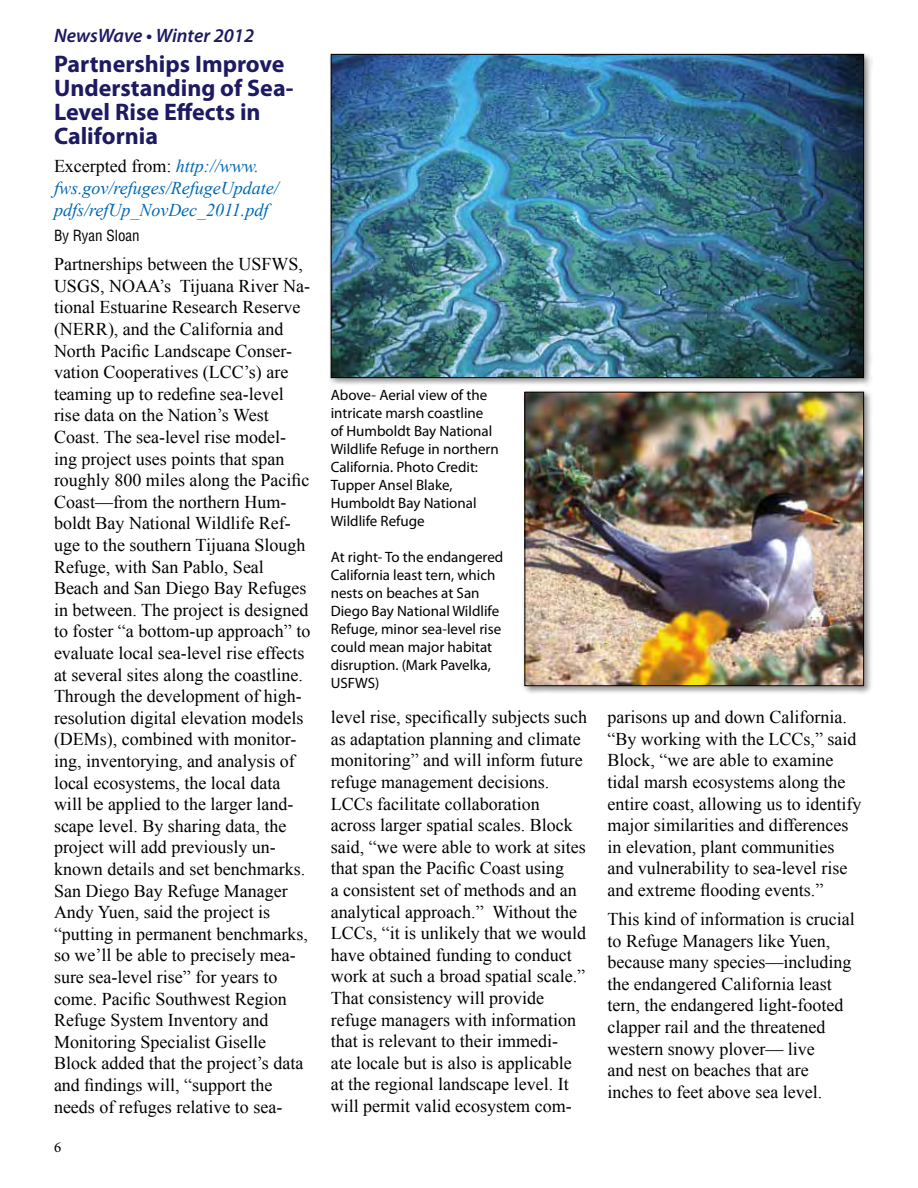
<style>
.page{position:relative;width:918px;height:1188px;background:#fff}
.page>*{position:absolute;margin:0;border:0;box-sizing:border-box;transform-origin:0 0}
.Heading_1{font:700 24px/24px "Myriad Pro";color:#1d1a62}
.t1{font:italic 600 19.5px "Myriad Pro";color:#1d1a62}
.Body_copy{font:18px/21.6px "Times New Roman";color:#000}
.Body_copy-2{font:italic 18px/21.6px "Times New Roman";color:#0067b1}
.photo_captions{font:15px/18px "Myriad Pro";color:#000}
.authors{font:condensed 15px "Helvetica";color:#000}
.t2{font:15px "Minion Pro";color:#000}
.s1{font-style:normal;color:#000}
</style>
<div class="page">
<div style="left:522px;top:390px;width:351px;height:305px;background:#000;opacity:.45"></div>
<img style="left:527px;top:394px;width:335px;height:290px">
<div style="left:525px;top:392px;width:339px;height:294px;border:1px solid #000"></div>
<div style="left:329px;top:52px;width:543px;height:334px;background:#000;opacity:.45"></div>
<img style="left:333px;top:56px;width:529px;height:320px">
<p class="t1" style="left:54px;top:23px;width:202px">NewsWave • Winter 2012</p>
<p class="Heading_1" style="left:54px;top:51px;width:241px">Partnerships Improve<br>Understanding of Sea-<br>Level Rise Effects in<br>California</p>
<p class="Body_copy-2" style="left:54px;top:155px;width:226px"><span class="s1">Excerpted from:</span> http://www. fws.gov/refuges/RefugeUpdate/ pdfs/refUp_NovDec_2011.pdf</p>
<p class="authors" style="left:54px;top:226px;width:87px">By Ryan Sloan</p>
<p class="Body_copy" style="left:54px;top:253px;width:258px">Partnerships between the USFWS,<br>USGS, NOAA’s Tijuana River Na&shy;tional Estuarine Research Reserve (NERR), and the California and<br>North Pacific Landscape Conser&shy;vation Cooperatives (LCC’s) are teaming up to redefine sea-level rise data on the Nation’s West<br>Coast. The sea-level rise model&shy;ing project uses points that span roughly 800 miles along the Pacific<br>Coast—from the northern Hum&shy;boldt Bay National Wildlife Ref&shy;uge to the southern Tijuana Slough<br>Refuge, with San Pablo, Seal<br>Beach and San Diego Bay Refuges in between. The project is designed to foster “a bottom-up approach” to evaluate local sea-level rise effects at several sites along the coastline.<br>Through the development of high&shy;resolution digital elevation models (DEMs), combined with monitor&shy;ing, inventorying, and analysis of local ecosystems, the local data will be applied to the larger land&shy;scape level. By sharing data, the project will add previously un&shy;known details and set benchmarks.<br>San Diego Bay Refuge Manager<br>Andy Yuen, said the project is “putting in permanent benchmarks, so we’ll be able to precisely mea&shy;sure sea-level rise” for years to come. Pacific Southwest Region<br>Refuge System Inventory and<br>Monitoring Specialist Giselle<br>Block added that the project’s data and findings will, “support the needs of refuges relative to sea-</p>
<p class="t2" style="left:54px;top:1137px;width:9px">6</p>
<p class="photo_captions" style="left:331px;top:386px;width:170px">Above- Aerial view of the intricate marsh coastline of Humboldt Bay National<br>Wildlife Refuge in northern<br>California. Photo Credit:<br>Tupper Ansel Blake,<br>Humboldt Bay National<br>Wildlife Refuge</p>
<p class="photo_captions" style="left:331px;top:548px;width:174px">At right- To the endangered<br>California least tern, which nests on beaches at San<br>Diego Bay National Wildlife<br>Refuge, minor sea-level rise could mean major habitat disruption. (Mark Pavelka,<br>USFWS)</p>
<p class="Body_copy" style="left:331px;top:706px;width:258px">level rise, specifically subjects such as adaptation planning and climate monitoring” and will inform future refuge management decisions.<br>LCCs facilitate collaboration across larger spatial scales. Block said, “we were able to work at sites that span the Pacific Coast using<br>a consistent set of methods and an analytical approach.” Without the LCCs, “it is unlikely that we would have obtained funding to conduct work at such a broad spatial scale.” That consistency will provide refuge managers with information that is relevant to their immedi-<br>ate locale but is also is applicable at the regional landscape level. It will permit valid ecosystem com-</p>
<p class="Body_copy" style="left:608px;top:706px;width:255px">parisons up and down California. “By working with the LCCs,” said Block, “we are able to examine tidal marsh ecosystems along the entire coast, allowing us to identify major similarities and differences in elevation, plant communities and vulnerability to sea-level rise and extreme flooding events.”</p>
<p class="Body_copy" style="left:608px;top:908px;width:249px">This kind of information is crucial to Refuge Managers like Yuen, because many species—including the endangered California least tern, the endangered light-footed clapper rail and the threatened western snowy plover— live<br>and nest on beaches that are inches to feet above sea level.</p>
</div>
